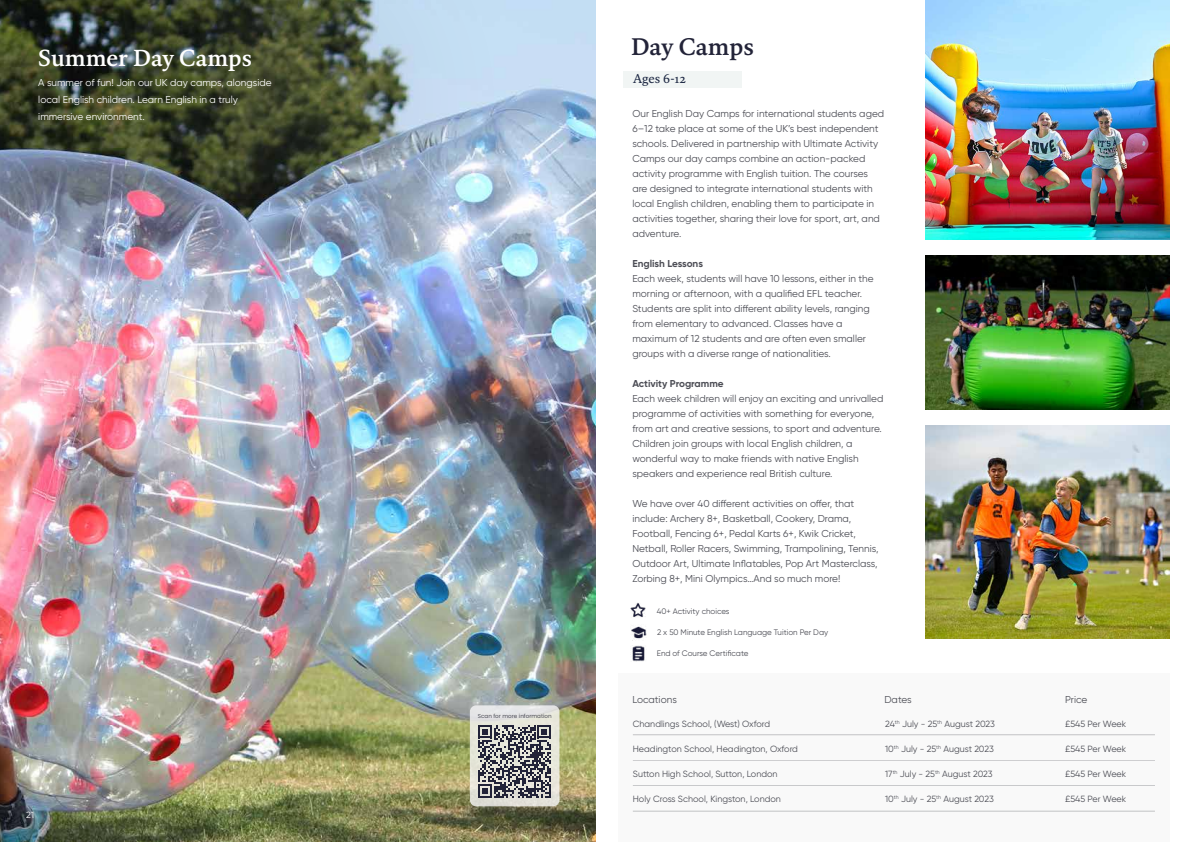
<style>
.page{position:relative;width:1191px;height:842px;background:#fff}
.page>*{position:absolute;margin:0;border:0;box-sizing:border-box;transform-origin:0 0}
.t1{font:500 24.4px "Kievit Serif";color:#222338}
.t2{font:500 23.6px "Kievit Serif";color:#fff}
.t3{font:13px "Kievit Serif";letter-spacing:-.005em;color:#1f2a45}
.t4{font:10px/15px "Gilroy";color:#4d4e56}
.t5{font:10px/17px "Gilroy";color:#fff}
.t6{font:700 10px "Gilroy";color:#4d4e56}
.t7{font:9px "Gilroy";color:#4d4e56}
.t8{font:9px "Gilroy";color:#fff}
.t9{font:8px "Gilroy";color:#4d4e56}
.t10{font:5.6px "Poppins";color:#4d4e56}
</style>
<div class="page">
<div style="left:618px;top:673px;width:551px;height:169px;background:#f7f6f7"></div>
<img style="left:926px;top:0;width:243px;height:240px">
<img style="left:926px;top:425px;width:243px;height:213px">
<img style="left:926px;top:255px;width:243px;height:154px">
<hr style="left:633px;top:735px;width:522px;height:1px;background:#63656a">
<hr style="left:633px;top:760px;width:522px;height:1px;background:#63656a">
<hr style="left:633px;top:785px;width:522px;height:1px;background:#63656a">
<hr style="left:633px;top:811px;width:522px;height:1px;background:#63656a">
<img style="left:0;top:0;width:595px;height:842px">
<div style="left:470px;top:705px;width:89px;height:101px;background:linear-gradient(to right,#e3e3e0,#e6e5de);border-radius:6px"></div>
<img style="left:0;top:0;width:533px;height:198px">
<svg style="left:478px;top:725px;width:73px;height:73px;background:#7d7d83"></svg>
<div style="left:623px;top:71px;width:119px;height:17px;background:#f1f5f4"></div>
<img style="left:630px;top:602px;width:16px;height:15px">
<img style="left:632px;top:646px;width:13px;height:16px">
<img style="left:631px;top:626px;width:15px;height:13px">
<h2 class="t2" style="left:38px;top:42px;width:215px">Summer Day Camps</h2>
<p class="t5" style="left:38px;top:74px;width:235px">A summer of fun! Join our UK day camps, alongside local English children. Learn English in a truly immersive environment.</p>
<p class="t8" style="left:26px;top:809px;width:9px">21</p>
<p class="t10" style="left:478px;top:713px;width:75px">Scan for more information</p>
<h1 class="t1" style="left:631px;top:30px;width:124px">Day Camps</h1>
<h3 class="t3" style="left:633px;top:70px;width:55px">Ages 6-12</h3>
<p class="t4" style="left:632px;top:106px;width:253px">Our English Day Camps for international students aged 6–12 take place at some of the UK’s best independent schools. Delivered in partnership with Ultimate Activity Camps our day camps combine an action-packed activity programme with English tuition. The courses are designed to integrate international students with local English children, enabling them to participate in activities together, sharing their love for sport, art, and adventure.</p>
<p class="t6" style="left:632px;top:257px;width:72px">English Lessons</p>
<p class="t4" style="left:632px;top:271px;width:243px">Each week, students will have 10 lessons, either in the morning or afternoon, with a qualified EFL teacher.<br>Students are split into different ability levels, ranging from elementary to advanced. Classes have a maximum of 12 students and are often even smaller groups with a diverse range of nationalities.</p>
<p class="t6" style="left:632px;top:377px;width:93px">Activity Programme</p>
<p class="t4" style="left:632px;top:391px;width:252px">Each week children will enjoy an exciting and unrivalled programme of activities with something for everyone, from art and creative sessions, to sport and adventure.<br>Children join groups with local English children, a wonderful way to make friends with native English speakers and experience real British culture.</p>
<p class="t4" style="left:632px;top:496px;width:248px">We have over 40 different activities on offer, that include: Archery 8+, Basketball, Cookery, Drama, Football, Fencing 6+, Pedal Karts 6+, Kwik Cricket, Netball, Roller Racers, Swimming, Trampolining, Tennis, Outdoor Art, Ultimate Inflatables, Pop Art Masterclass, Zorbing 8+, Mini Olympics…And so much more!</p>
<p class="t9" style="left:657px;top:606px;width:74px">40+ Activity choices</p>
<p class="t9" style="left:657px;top:649px;width:93px">End of Course Certificate</p>
<p class="t9" style="left:657px;top:627px;width:173px">2 x 50 Minute English Language Tuition Per Day</p>
<p class="t4" style="left:632px;top:691px;width:46px">Locations</p>
<p class="t4" style="left:884px;top:691px;width:29px">Dates</p>
<p class="t7" style="left:633px;top:719px;width:139px">Chandlings School, (West) Oxford</p>
<p class="t7" style="left:633px;top:744px;width:167px">Headington School, Headington, Oxford</p>
<p class="t7" style="left:633px;top:769px;width:146px">Sutton High School, Sutton, London</p>
<p class="t7" style="left:633px;top:794px;width:150px">Holy Cross School, Kingston, London</p>
<p class="t7" style="left:885px;top:719px;width:111px">24<sup>th</sup> July - 25<sup>th</sup> August 2023</p>
<p class="t7" style="left:885px;top:744px;width:110px">10<sup>th</sup> July - 25<sup>th</sup> August 2023</p>
<p class="t7" style="left:885px;top:769px;width:109px">17<sup>th</sup> July - 25<sup>th</sup> August 2023</p>
<p class="t7" style="left:885px;top:794px;width:110px">10<sup>th</sup> July - 25<sup>th</sup> August 2023</p>
<p class="t4" style="left:1065px;top:691px;width:24px">Price</p>
<p class="t7" style="left:1065px;top:719px;width:63px">£545 Per Week</p>
<p class="t7" style="left:1065px;top:744px;width:63px">£545 Per Week</p>
<p class="t7" style="left:1065px;top:769px;width:63px">£545 Per Week</p>
<p class="t7" style="left:1065px;top:794px;width:63px">£545 Per Week</p>
</div>
